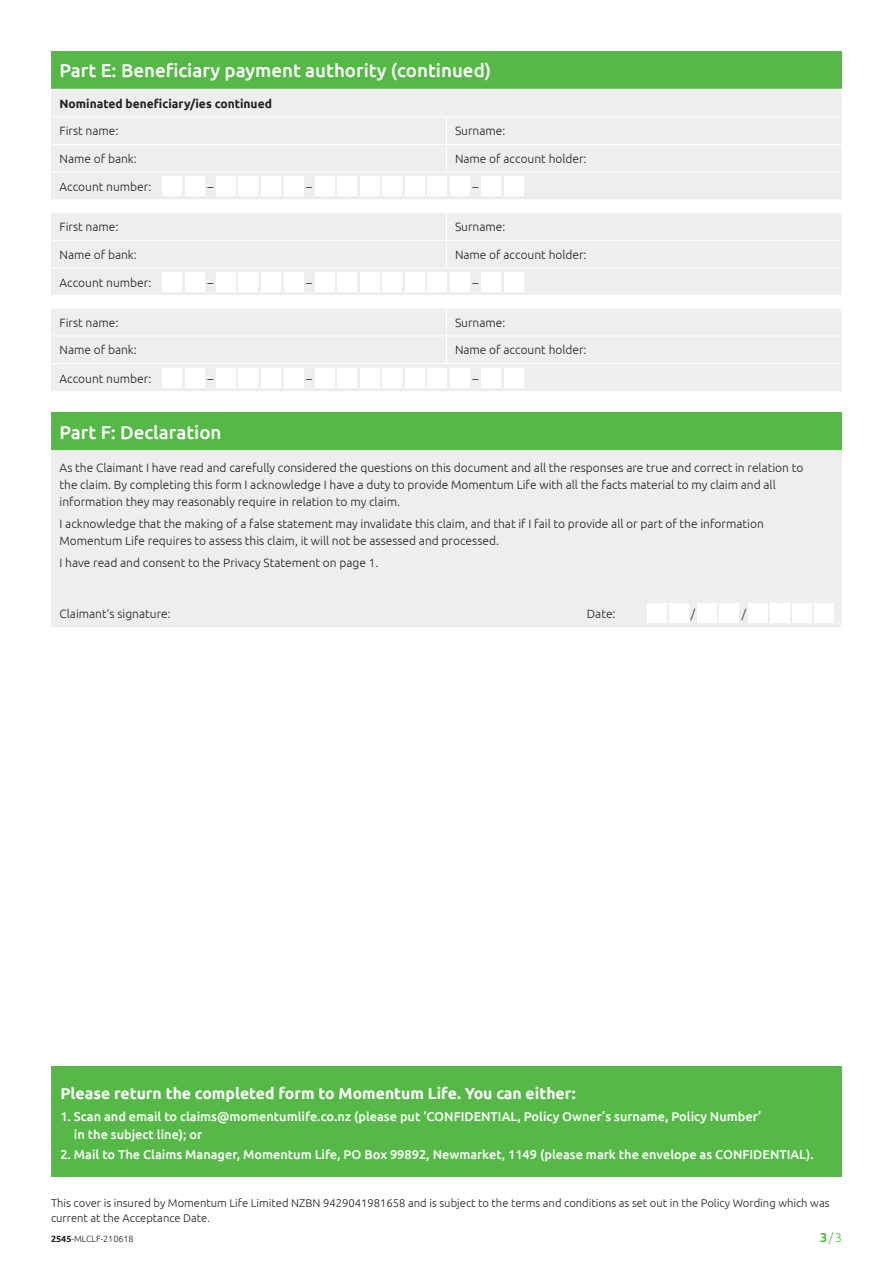
<style>
.page{position:relative;width:893px;height:1263px;background:#fff}
.page>*{position:absolute;margin:0;border:0;box-sizing:border-box;transform-origin:0 0}
.Part_X_Heading{font:500 18.75px "Ubuntu";color:#fff}
.t1{font:700 15.75px "Ubuntu";color:#fff}
.t2{font:500 12.75px/18px "Ubuntu";color:#fff}
.t3{font:300 12.75px "Ubuntu";color:#56b947}
.Body_Copy_Table{font:300 12px/17.2px "Ubuntu";color:#231f20}
.Body_Copy_Table-2{font:700 12px "Ubuntu";color:#231f20}
.t4{font:300 11.25px/14.2px "Ubuntu";color:#231f20}
.t5{font:300 9px "Ubuntu";color:#231f20}
.s1{font-weight:700}
</style>
<div class="page">
<div style="left:51px;top:51px;width:791px;height:38px;background:#56b947"></div>
<div style="left:51px;top:90px;width:791px;height:301px;background:#eeeeef"></div>
<svg style="left:51px;top:200px;width:791px;height:108px;fill:#eeeeef"></svg>
<hr style="left:51px;top:117px;width:395px;height:1px;background:#fff">
<hr style="left:446px;top:117px;width:396px;height:1px;background:#fff">
<hr style="left:51px;top:144px;width:395px;height:1px;background:#fff">
<hr style="left:446px;top:144px;width:396px;height:1px;background:#fff">
<svg style="left:446px;top:118px;width:1px;height:54px"></svg>
<svg style="left:446px;top:213px;width:1px;height:54px"></svg>
<svg style="left:446px;top:309px;width:1px;height:54px"></svg>
<hr style="left:51px;top:172px;width:395px;height:1px;background:#fff">
<hr style="left:446px;top:172px;width:396px;height:1px;background:#fff">
<hr style="left:51px;top:199px;width:395px;height:1px;background:#fff">
<hr style="left:446px;top:199px;width:396px;height:1px;background:#fff">
<hr style="left:51px;top:212px;width:395px;height:1px;background:#fff">
<hr style="left:446px;top:212px;width:396px;height:1px;background:#fff">
<hr style="left:51px;top:240px;width:395px;height:1px;background:#fff">
<hr style="left:446px;top:240px;width:396px;height:1px;background:#fff">
<hr style="left:51px;top:267px;width:395px;height:1px;background:#fff">
<hr style="left:446px;top:267px;width:396px;height:1px;background:#fff">
<hr style="left:51px;top:295px;width:395px;height:1px;background:#fff">
<hr style="left:446px;top:295px;width:396px;height:1px;background:#fff">
<hr style="left:51px;top:308px;width:395px;height:1px;background:#fff">
<hr style="left:446px;top:308px;width:396px;height:1px;background:#fff">
<hr style="left:51px;top:336px;width:395px;height:1px;background:#fff">
<hr style="left:446px;top:336px;width:396px;height:1px;background:#fff">
<hr style="left:51px;top:363px;width:395px;height:1px;background:#fff">
<hr style="left:446px;top:363px;width:396px;height:1px;background:#fff">
<div style="left:162px;top:176px;width:20px;height:20px;background:#fff"></div>
<div style="left:185px;top:176px;width:20px;height:20px;background:#fff"></div>
<div style="left:216px;top:176px;width:20px;height:20px;background:#fff"></div>
<div style="left:239px;top:176px;width:19px;height:20px;background:#fff"></div>
<div style="left:261px;top:176px;width:20px;height:20px;background:#fff"></div>
<div style="left:284px;top:176px;width:19px;height:20px;background:#fff"></div>
<div style="left:315px;top:176px;width:20px;height:20px;background:#fff"></div>
<div style="left:337px;top:176px;width:20px;height:20px;background:#fff"></div>
<div style="left:360px;top:176px;width:20px;height:20px;background:#fff"></div>
<div style="left:382px;top:176px;width:20px;height:20px;background:#fff"></div>
<div style="left:405px;top:176px;width:20px;height:20px;background:#fff"></div>
<div style="left:427px;top:176px;width:20px;height:20px;background:#fff"></div>
<div style="left:450px;top:176px;width:20px;height:20px;background:#fff"></div>
<div style="left:481px;top:176px;width:20px;height:20px;background:#fff"></div>
<div style="left:504px;top:176px;width:20px;height:20px;background:#fff"></div>
<div style="left:162px;top:272px;width:20px;height:19px;background:#fff"></div>
<div style="left:185px;top:272px;width:20px;height:19px;background:#fff"></div>
<div style="left:216px;top:272px;width:20px;height:19px;background:#fff"></div>
<div style="left:239px;top:272px;width:19px;height:19px;background:#fff"></div>
<div style="left:261px;top:272px;width:20px;height:19px;background:#fff"></div>
<div style="left:284px;top:272px;width:19px;height:19px;background:#fff"></div>
<div style="left:315px;top:272px;width:20px;height:19px;background:#fff"></div>
<div style="left:337px;top:272px;width:20px;height:19px;background:#fff"></div>
<div style="left:360px;top:272px;width:20px;height:19px;background:#fff"></div>
<div style="left:382px;top:272px;width:20px;height:19px;background:#fff"></div>
<div style="left:405px;top:272px;width:20px;height:19px;background:#fff"></div>
<div style="left:427px;top:272px;width:20px;height:19px;background:#fff"></div>
<div style="left:450px;top:272px;width:20px;height:19px;background:#fff"></div>
<div style="left:481px;top:272px;width:20px;height:19px;background:#fff"></div>
<div style="left:504px;top:272px;width:20px;height:19px;background:#fff"></div>
<div style="left:162px;top:368px;width:20px;height:19px;background:#fff"></div>
<div style="left:185px;top:368px;width:20px;height:19px;background:#fff"></div>
<div style="left:216px;top:368px;width:20px;height:19px;background:#fff"></div>
<div style="left:239px;top:368px;width:19px;height:19px;background:#fff"></div>
<div style="left:261px;top:368px;width:20px;height:19px;background:#fff"></div>
<div style="left:284px;top:368px;width:19px;height:19px;background:#fff"></div>
<div style="left:315px;top:368px;width:20px;height:19px;background:#fff"></div>
<div style="left:337px;top:368px;width:20px;height:19px;background:#fff"></div>
<div style="left:360px;top:368px;width:20px;height:19px;background:#fff"></div>
<div style="left:382px;top:368px;width:20px;height:19px;background:#fff"></div>
<div style="left:405px;top:368px;width:20px;height:19px;background:#fff"></div>
<div style="left:427px;top:368px;width:20px;height:19px;background:#fff"></div>
<div style="left:450px;top:368px;width:20px;height:19px;background:#fff"></div>
<div style="left:481px;top:368px;width:20px;height:19px;background:#fff"></div>
<div style="left:504px;top:368px;width:20px;height:19px;background:#fff"></div>
<div style="left:51px;top:412px;width:791px;height:39px;background:#56b947"></div>
<div style="left:51px;top:451px;width:791px;height:176px;background:#eeeeef"></div>
<hr style="left:51px;top:450px;width:527px;height:1px;background:#fff">
<hr style="left:578px;top:450px;width:264px;height:1px;background:#fff">
<div style="left:647px;top:604px;width:19px;height:19px;background:#fff"></div>
<div style="left:669px;top:604px;width:19px;height:19px;background:#fff"></div>
<div style="left:698px;top:604px;width:19px;height:19px;background:#fff"></div>
<div style="left:720px;top:604px;width:19px;height:19px;background:#fff"></div>
<div style="left:749px;top:604px;width:19px;height:19px;background:#fff"></div>
<div style="left:771px;top:604px;width:19px;height:19px;background:#fff"></div>
<div style="left:792px;top:604px;width:20px;height:19px;background:#fff"></div>
<div style="left:814px;top:604px;width:19px;height:19px;background:#fff"></div>
<div style="left:51px;top:1066px;width:791px;height:111px;background:#56b947"></div>
<p class="Part_X_Heading" style="left:60px;top:59px;width:433px">Part E: Beneficiary payment authority (continued)</p>
<p class="Body_Copy_Table-2" style="left:60px;top:96px;width:214px">Nominated beneficiary/ies continued</p>
<p class="Body_Copy_Table" style="left:60px;top:122px;width:60px">First name:</p>
<p class="Body_Copy_Table" style="left:455px;top:122px;width:52px">Surname:</p>
<p class="Body_Copy_Table" style="left:60px;top:150px;width:79px">Name of bank:</p>
<p class="Body_Copy_Table" style="left:455px;top:150px;width:133px">Name of account holder:</p>
<p class="Body_Copy_Table" style="left:60px;top:178px;width:93px">Account number:</p>
<p class="Body_Copy_Table" style="left:207px;top:178px;width:7px">–</p>
<p class="Body_Copy_Table" style="left:306px;top:178px;width:7px">–</p>
<p class="Body_Copy_Table" style="left:473px;top:178px;width:7px">–</p>
<p class="Body_Copy_Table" style="left:60px;top:218px;width:60px">First name:</p>
<p class="Body_Copy_Table" style="left:455px;top:218px;width:52px">Surname:</p>
<p class="Body_Copy_Table" style="left:60px;top:246px;width:79px">Name of bank:</p>
<p class="Body_Copy_Table" style="left:455px;top:246px;width:133px">Name of account holder:</p>
<p class="Body_Copy_Table" style="left:60px;top:274px;width:93px">Account number:</p>
<p class="Body_Copy_Table" style="left:207px;top:274px;width:7px">–</p>
<p class="Body_Copy_Table" style="left:306px;top:274px;width:7px">–</p>
<p class="Body_Copy_Table" style="left:473px;top:274px;width:7px">–</p>
<p class="Body_Copy_Table" style="left:60px;top:314px;width:60px">First name:</p>
<p class="Body_Copy_Table" style="left:455px;top:314px;width:52px">Surname:</p>
<p class="Body_Copy_Table" style="left:60px;top:341px;width:79px">Name of bank:</p>
<p class="Body_Copy_Table" style="left:455px;top:341px;width:133px">Name of account holder:</p>
<p class="Body_Copy_Table" style="left:60px;top:369px;width:93px">Account number:</p>
<p class="Body_Copy_Table" style="left:207px;top:369px;width:7px">–</p>
<p class="Body_Copy_Table" style="left:306px;top:369px;width:7px">–</p>
<p class="Body_Copy_Table" style="left:473px;top:369px;width:7px">–</p>
<p class="Part_X_Heading" style="left:60px;top:420px;width:164px">Part F: Declaration</p>
<p class="Body_Copy_Table" style="left:60px;top:459px;width:745px">As the Claimant I have read and carefully considered the questions on this document and all the responses are true and correct in relation to the claim. By completing this form I acknowledge I have a duty to provide Momentum Life with all the facts material to my claim and all information they may reasonably require in relation to my claim.</p>
<p class="Body_Copy_Table" style="left:60px;top:515px;width:706px">I acknowledge that the making of a false statement may invalidate this claim, and that if I fail to provide all or part of the information<br>Momentum Life requires to assess this claim, it will not be assessed and processed.</p>
<p class="Body_Copy_Table" style="left:60px;top:553px;width:320px">I have read and consent to the Privacy Statement on page 1.</p>
<p class="Body_Copy_Table" style="left:60px;top:605px;width:113px">Claimant’s signature:</p>
<p class="Body_Copy_Table" style="left:587px;top:605px;width:30px">Date:</p>
<p class="Body_Copy_Table" style="left:691px;top:605px;width:6px">/</p>
<p class="Body_Copy_Table" style="left:742px;top:605px;width:6px">/</p>
<p class="t1" style="left:60px;top:1083px;width:517px">Please return the completed form to Momentum Life. You can either:</p>
<p class="t2" style="left:74px;top:1107px;width:689px;text-indent:-14px">1. Scan and email to claims@momentumlife.co.nz (please put ‘CONFIDENTIAL, Policy Owner’s surname, Policy Number’ in the subject line); or</p>
<p class="t2" style="left:60px;top:1145px;width:755px">2. Mail to The Claims Manager, Momentum Life, PO Box 99892, Newmarket, 1149 (please mark the envelope as CONFIDENTIAL).</p>
<p class="t4" style="left:51px;top:1196px;width:780px">This cover is insured by Momentum Life Limited NZBN 9429041981658 and is subject to the terms and conditions as set out in the Policy Wording which was current at the Acceptance Date.</p>
<p class="t5" style="left:51px;top:1233px;width:84px"><span class="s1">2545</span>-MLCLF-210618</p>
<p class="t3" style="left:820px;top:1229px;width:23px"><span class="s1">3</span>/3</p>
</div>
